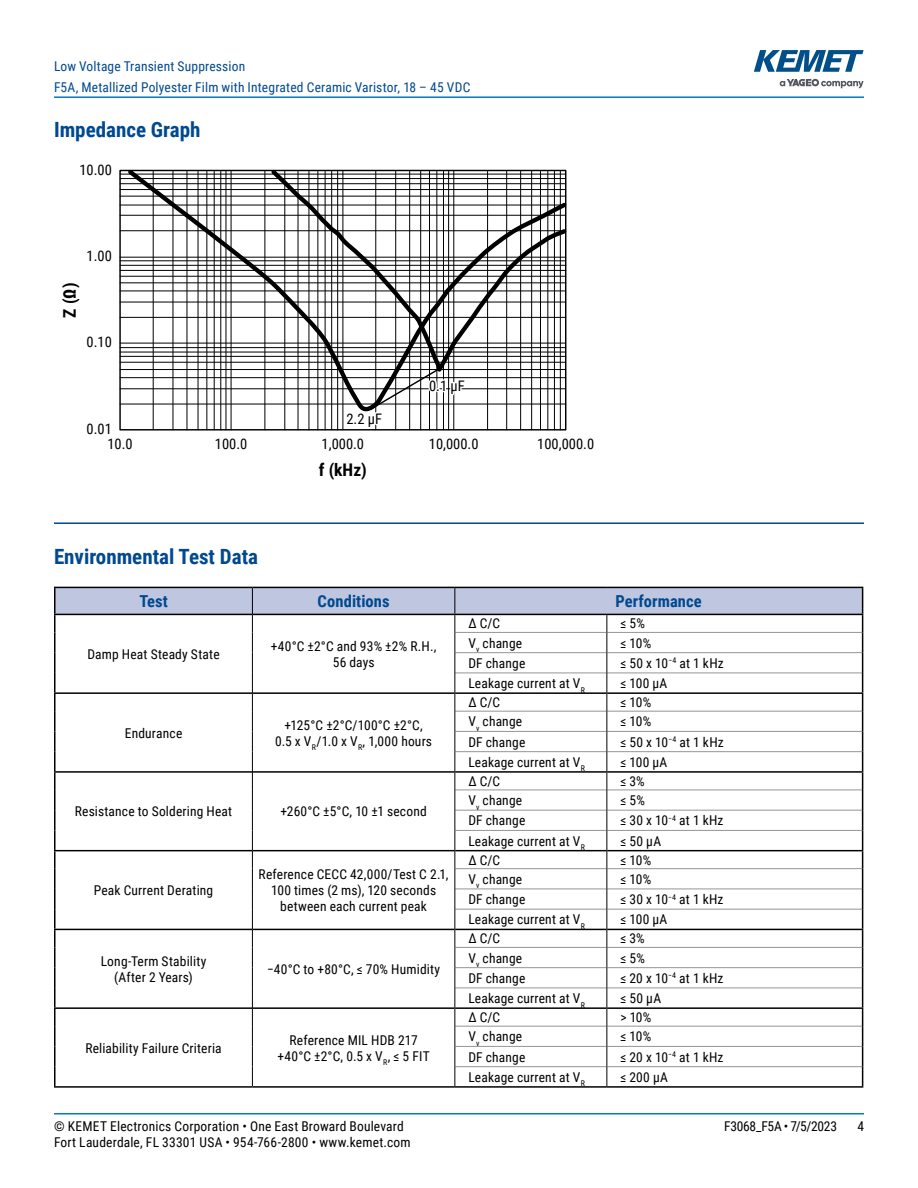
<style>
.page{position:relative;width:918px;height:1188px;background:#fff}
.page>*{position:absolute;margin:0;border:0;box-sizing:border-box;transform-origin:0 0}
.t1{font:700 21px "Roboto Condensed";color:#004990}
.t2{font:700 17.4px "Roboto Condensed";color:#000}
.t3{font:700 16.5px "Roboto Condensed";letter-spacing:.005em;color:#004990}
.t4{font:14.55px "Roboto Condensed";color:#000}
.t5{font:13.5px/16.2px "Roboto Condensed";letter-spacing:.015em;color:#000;text-align:center}
.t6{font:13.5px/21px "Roboto Condensed";letter-spacing:.01em;color:#004990}
.t7{font:13.5px "Roboto Condensed";letter-spacing:-.02em;color:#000}
</style>
<div class="page">
<hr style="left:54px;top:1113px;width:810px;height:2px;background:#007cc2">
<hr style="left:54px;top:96px;width:810px;height:2px;background:#007cc2">
<svg style="left:780px;top:79px;width:84px;height:9px"></svg>
<svg style="left:754px;top:50px;width:110px;height:22px"></svg>
<hr style="left:54px;top:522px;width:810px;height:2px;background:#004990">
<hr style="left:120px;top:404px;width:446px;height:1px;background:#000">
<hr style="left:120px;top:388px;width:446px;height:1px;background:#000">
<hr style="left:120px;top:377px;width:446px;height:1px;background:#000">
<hr style="left:120px;top:369px;width:446px;height:1px;background:#000">
<hr style="left:120px;top:362px;width:446px;height:1px;background:#000">
<hr style="left:120px;top:356px;width:446px;height:1px;background:#000">
<hr style="left:120px;top:352px;width:446px;height:1px;background:#000">
<hr style="left:120px;top:347px;width:446px;height:1px;background:#000">
<hr style="left:120px;top:343px;width:446px;height:1px;background:#000">
<hr style="left:120px;top:317px;width:446px;height:1px;background:#000">
<hr style="left:120px;top:302px;width:446px;height:1px;background:#000">
<hr style="left:120px;top:291px;width:446px;height:1px;background:#000">
<hr style="left:120px;top:282px;width:446px;height:1px;background:#000">
<hr style="left:120px;top:276px;width:446px;height:1px;background:#000">
<hr style="left:120px;top:270px;width:446px;height:1px;background:#000">
<hr style="left:120px;top:265px;width:446px;height:1px;background:#000">
<hr style="left:120px;top:260px;width:446px;height:1px;background:#000">
<hr style="left:120px;top:257px;width:446px;height:1px;background:#000">
<hr style="left:120px;top:230px;width:446px;height:1px;background:#000">
<hr style="left:120px;top:215px;width:446px;height:1px;background:#000">
<hr style="left:120px;top:205px;width:446px;height:1px;background:#000">
<hr style="left:120px;top:196px;width:446px;height:1px;background:#000">
<hr style="left:120px;top:189px;width:446px;height:1px;background:#000">
<hr style="left:120px;top:183px;width:446px;height:1px;background:#000">
<hr style="left:120px;top:178px;width:446px;height:1px;background:#000">
<hr style="left:120px;top:174px;width:446px;height:1px;background:#000">
<hr style="left:153px;top:170px;width:1px;height:260px;background:#000">
<hr style="left:173px;top:170px;width:1px;height:260px;background:#000">
<hr style="left:187px;top:170px;width:1px;height:260px;background:#000">
<hr style="left:198px;top:170px;width:1px;height:260px;background:#000">
<hr style="left:206px;top:170px;width:1px;height:260px;background:#000">
<hr style="left:214px;top:170px;width:1px;height:260px;background:#000">
<hr style="left:220px;top:170px;width:1px;height:260px;background:#000">
<hr style="left:226px;top:170px;width:1px;height:260px;background:#000">
<hr style="left:231px;top:170px;width:1px;height:260px;background:#000">
<hr style="left:265px;top:170px;width:1px;height:260px;background:#000">
<hr style="left:284px;top:170px;width:1px;height:260px;background:#000">
<hr style="left:298px;top:170px;width:1px;height:260px;background:#000">
<hr style="left:309px;top:170px;width:1px;height:260px;background:#000">
<hr style="left:318px;top:170px;width:1px;height:260px;background:#000">
<hr style="left:325px;top:170px;width:1px;height:260px;background:#000">
<hr style="left:331px;top:170px;width:1px;height:260px;background:#000">
<hr style="left:337px;top:170px;width:1px;height:260px;background:#000">
<hr style="left:487px;top:170px;width:1px;height:260px;background:#000">
<hr style="left:506px;top:170px;width:1px;height:260px;background:#000">
<hr style="left:520px;top:170px;width:1px;height:260px;background:#000">
<hr style="left:531px;top:170px;width:1px;height:260px;background:#000">
<hr style="left:540px;top:170px;width:1px;height:260px;background:#000">
<hr style="left:547px;top:170px;width:1px;height:260px;background:#000">
<hr style="left:554px;top:170px;width:1px;height:260px;background:#000">
<hr style="left:560px;top:170px;width:1px;height:260px;background:#000">
<svg style="left:124px;top:169px;width:443px;height:246px"></svg>
<svg style="left:269px;top:169px;width:298px;height:217px"></svg>
<svg style="left:343px;top:367px;width:124px;height:63px"></svg>
<hr style="left:54px;top:1086px;width:198px;height:2px;background:#000">
<hr style="left:252px;top:1086px;width:203px;height:2px;background:#000">
<hr style="left:455px;top:1086px;width:152px;height:2px;background:#000">
<hr style="left:607px;top:1086px;width:256px;height:2px;background:#000">
<svg style="left:54px;top:587px;width:809px;height:499px"></svg>
<p class="t6" style="left:54px;top:57px;width:418px">Low Voltage Transient Suppression<br>F5A, Metallized Polyester Film with Integrated Ceramic Varistor, 18 – 45 VDC</p>
<h1 class="t1" style="left:54px;top:121px;width:148px">Impedance Graph</h1>
<p class="t4" style="left:79px;top:164px;width:34px">10.00</p>
<p class="t4" style="left:87px;top:251px;width:27px">1.00</p>
<p class="t2" style="left:62px;top:318px;width:36px;rotate:-90deg">Z (Ω)</p>
<p class="t4" style="left:87px;top:337px;width:27px">0.10</p>
<p class="t4" style="left:87px;top:424px;width:27px">0.01</p>
<p class="t4" style="left:107px;top:439px;width:27px">10.0</p>
<p class="t4" style="left:346px;top:413px;width:37px">2.2 µF</p>
<p class="t4" style="left:215px;top:439px;width:34px">100.0</p>
<p class="t4" style="left:322px;top:439px;width:44px">1,000.0</p>
<p class="t2" style="left:319px;top:462px;width:49px">f (kHz)</p>
<p class="t4" style="left:429px;top:380px;width:37px">0.1 µF</p>
<p class="t4" style="left:429px;top:439px;width:51px">10,000.0</p>
<p class="t4" style="left:537px;top:439px;width:58px">100,000.0</p>
<h1 class="t1" style="left:54px;top:548px;width:206px">Environmental Test Data</h1>
<p class="t3" style="left:140px;top:594px;width:30px">Test</p>
<p class="t3" style="left:318px;top:594px;width:73px">Conditions</p>
<p class="t3" style="left:615px;top:594px;width:88px">Performance</p>
<p class="t5" style="left:88px;top:647px;width:134px">Damp Heat Steady State</p>
<p class="t5" style="left:271px;top:637px;width:167px">+40°C ±2°C and 93% ±2% R.H.,<br>56 days</p>
<p class="t5" style="left:125px;top:726px;width:59px">Endurance</p>
<p class="t5" style="left:275px;top:716px;width:159px">+125°C ±2°C/100°C ±2°C,<br>0.5 x V<sub>R</sub>/1.0 x V<sub>R</sub>, 1,000 hours</p>
<p class="t5" style="left:75px;top:804px;width:159px">Resistance to Soldering Heat</p>
<p class="t5" style="left:280px;top:803px;width:148px">+260°C ±5°C, 10 ±1 second</p>
<p class="t5" style="left:94px;top:883px;width:121px">Peak Current Derating</p>
<p class="t5" style="left:259px;top:867px;width:191px">Reference CECC 42,000/Test C 2.1,<br>100 times (2 ms), 120 seconds between each current peak</p>
<p class="t5" style="left:101px;top:952px;width:107px">Long-Term Stability (After 2 Years)</p>
<p class="t5" style="left:267px;top:960px;width:175px">−40°C to +80°C, ≤ 70% Humidity</p>
<p class="t5" style="left:85px;top:1039px;width:138px">Reliability Failure Criteria</p>
<p class="t5" style="left:277px;top:1033px;width:154px">Reference MIL HDB 217 +40°C ±2°C, 0.5 x V<sub>R</sub>, ≤ 5 FIT</p>
<p class="t5" style="left:54px;top:1119px;width:358px;text-align:left">© KEMET Electronics Corporation • One East Broward Boulevard<br>Fort Lauderdale, FL 33301 USA • 954-766-2800 • www.kemet.com</p>
<p class="t5" style="left:468px;top:615px;width:33px">Δ C/C</p>
<p class="t5" style="left:620px;top:615px;width:26px">≤ 5%</p>
<p class="t5" style="left:468px;top:636px;width:55px">V<sub>v</sub> change</p>
<p class="t5" style="left:620px;top:634px;width:32px">≤ 10%</p>
<p class="t5" style="left:468px;top:656px;width:59px">DF change</p>
<p class="t5" style="left:620px;top:654px;width:105px">≤ 50 x 10<sup>−4</sup> at 1 kHz</p>
<p class="t5" style="left:468px;top:676px;width:118px">Leakage current at V<sub>R</sub></p>
<p class="t5" style="left:620px;top:675px;width:49px">≤ 100 µA</p>
<p class="t5" style="left:468px;top:694px;width:33px">Δ C/C</p>
<p class="t5" style="left:620px;top:694px;width:32px">≤ 10%</p>
<p class="t5" style="left:468px;top:714px;width:55px">V<sub>v</sub> change</p>
<p class="t5" style="left:620px;top:713px;width:32px">≤ 10%</p>
<p class="t5" style="left:468px;top:735px;width:59px">DF change</p>
<p class="t5" style="left:620px;top:733px;width:105px">≤ 50 x 10<sup>−4</sup> at 1 kHz</p>
<p class="t5" style="left:468px;top:755px;width:118px">Leakage current at V<sub>R</sub></p>
<p class="t5" style="left:620px;top:753px;width:49px">≤ 100 µA</p>
<p class="t5" style="left:468px;top:773px;width:33px">Δ C/C</p>
<p class="t5" style="left:620px;top:773px;width:26px">≤ 3%</p>
<p class="t5" style="left:468px;top:793px;width:55px">V<sub>v</sub> change</p>
<p class="t5" style="left:620px;top:792px;width:26px">≤ 5%</p>
<p class="t5" style="left:468px;top:813px;width:59px">DF change</p>
<p class="t5" style="left:620px;top:812px;width:105px">≤ 30 x 10<sup>−4</sup> at 1 kHz</p>
<p class="t5" style="left:468px;top:834px;width:118px">Leakage current at V<sub>R</sub></p>
<p class="t5" style="left:620px;top:832px;width:42px">≤ 50 µA</p>
<p class="t5" style="left:468px;top:851px;width:33px">Δ C/C</p>
<p class="t5" style="left:620px;top:851px;width:32px">≤ 10%</p>
<p class="t5" style="left:468px;top:872px;width:55px">V<sub>v</sub> change</p>
<p class="t5" style="left:620px;top:870px;width:32px">≤ 10%</p>
<p class="t5" style="left:468px;top:892px;width:59px">DF change</p>
<p class="t5" style="left:620px;top:891px;width:105px">≤ 30 x 10<sup>−4</sup> at 1 kHz</p>
<p class="t5" style="left:468px;top:912px;width:118px">Leakage current at V<sub>R</sub></p>
<p class="t5" style="left:620px;top:911px;width:49px">≤ 100 µA</p>
<p class="t5" style="left:468px;top:930px;width:33px">Δ C/C</p>
<p class="t5" style="left:620px;top:930px;width:26px">≤ 3%</p>
<p class="t5" style="left:468px;top:951px;width:55px">V<sub>v</sub> change</p>
<p class="t5" style="left:620px;top:949px;width:26px">≤ 5%</p>
<p class="t5" style="left:468px;top:971px;width:59px">DF change</p>
<p class="t5" style="left:620px;top:969px;width:105px">≤ 20 x 10<sup>−4</sup> at 1 kHz</p>
<p class="t5" style="left:468px;top:991px;width:118px">Leakage current at V<sub>R</sub></p>
<p class="t5" style="left:620px;top:990px;width:42px">≤ 50 µA</p>
<p class="t5" style="left:468px;top:1009px;width:33px">Δ C/C</p>
<p class="t5" style="left:620px;top:1010px;width:33px">&gt; 10%</p>
<p class="t5" style="left:468px;top:1029px;width:55px">V<sub>v</sub> change</p>
<p class="t5" style="left:620px;top:1028px;width:32px">≤ 10%</p>
<p class="t5" style="left:468px;top:1050px;width:59px">DF change</p>
<p class="t5" style="left:620px;top:1048px;width:105px">≤ 20 x 10<sup>−4</sup> at 1 kHz</p>
<p class="t5" style="left:468px;top:1070px;width:118px">Leakage current at V<sub>R</sub></p>
<p class="t5" style="left:620px;top:1068px;width:49px">≤ 200 µA</p>
<p class="t7" style="left:724px;top:1120px;width:114px">F3068_F5A • 7/5/2023</p>
<p class="t5" style="left:857px;top:1119px;width:8px">4</p>
</div>
